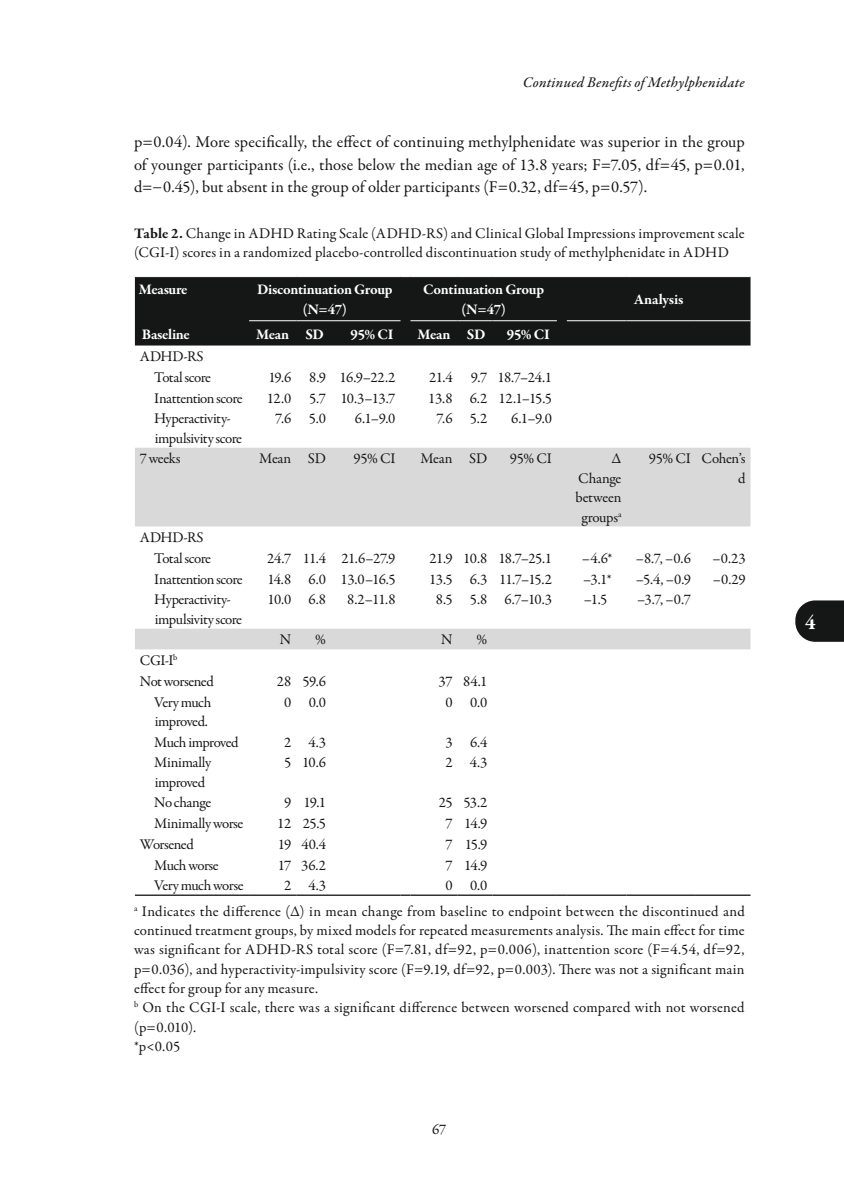
<style>
.page{position:relative;width:844px;height:1191px;background:#fff}
.page>*{position:absolute;margin:0;border:0;box-sizing:border-box;transform-origin:0 0}
.t1{font:700 21px "Garamond Premr Pro";color:#fff}
.t2{font:16.62px/22.8px "Garamond Premr Pro";color:#151616;text-align:justify}
.t3{font:14.88px/19.2px "Garamond Premr Pro";color:#151616}
.t4{font:700 14.88px/19.2px "Garamond Premr Pro";letter-spacing:-.015em;color:#fff;text-align:center}
.t5{font:14.88px/20.7px "Garamond Premr Pro";letter-spacing:-.035em;color:#151616}
.t6{font:14.88px/19.2px "Garamond Premr Pro";letter-spacing:-.03em;color:#151616}
.t7{font:14.88px/19.2px "Garamond Premr Pro";letter-spacing:-.04em;color:#151616}
.t8{font:14.88px "Garamond Premr Pro Med It";letter-spacing:.015em;color:#151616}
.t9{font:14.88px/19.4px "Garamond Premr Pro";letter-spacing:-.025em;color:#151616}
.t10{font:14.88px/19.2px "Garamond Premr Pro";letter-spacing:-.02em;color:#151616;text-align:right}
.s1{font-weight:700}
</style>
<div class="page">
<div style="left:135px;top:277px;width:615px;height:68px;background:#151616"></div>
<svg style="left:135px;top:448px;width:615px;height:201px"></svg>
<hr style="left:249px;top:320px;width:47px;height:1px;background:#fff">
<hr style="left:296px;top:320px;width:35px;height:1px;background:#fff">
<hr style="left:331px;top:320px;width:69px;height:1px;background:#fff">
<hr style="left:410px;top:320px;width:47px;height:1px;background:#fff">
<hr style="left:457px;top:320px;width:35px;height:1px;background:#fff">
<hr style="left:492px;top:320px;width:64px;height:1px;background:#fff">
<hr style="left:566px;top:320px;width:60px;height:1px;background:#fff">
<hr style="left:626px;top:320px;width:69px;height:1px;background:#fff">
<hr style="left:695px;top:320px;width:55px;height:1px;background:#fff">
<hr style="left:135px;top:894px;width:114px;height:2px;background:#151616">
<hr style="left:249px;top:894px;width:47px;height:2px;background:#151616">
<hr style="left:296px;top:894px;width:35px;height:2px;background:#151616">
<hr style="left:331px;top:894px;width:69px;height:2px;background:#151616">
<svg style="left:400px;top:894px;width:10px;height:2px"></svg>
<hr style="left:410px;top:894px;width:47px;height:2px;background:#151616">
<hr style="left:457px;top:894px;width:35px;height:2px;background:#151616">
<hr style="left:492px;top:894px;width:64px;height:2px;background:#151616">
<svg style="left:556px;top:894px;width:10px;height:2px"></svg>
<hr style="left:566px;top:894px;width:60px;height:2px;background:#151616">
<hr style="left:626px;top:894px;width:69px;height:2px;background:#151616">
<hr style="left:695px;top:894px;width:55px;height:2px;background:#151616">
<svg style="left:795px;top:600px;width:48px;height:42px;background:#2e2e2e"></svg>
<p class="t8" style="left:523px;top:72px;width:223px">Continued Benefits of Methylphenidate</p>
<p class="t2" style="left:134px;top:131px;width:612px">p=0.04). More specifically, the effect of continuing methylphenidate was superior in the group of younger participants (i.e., those below the median age of 13.8 years; F=7.05, df=45, p=0.01, d=−0.45), but absent in the group of older participants (F=0.32, df=45, p=0.57).</p>
<p class="t3" style="left:134px;top:224px;width:612px"><span class="s1">Table 2.</span> Change in ADHD Rating Scale (ADHD-RS) and Clinical Global Impressions improvement scale (CGI-I) scores in a randomized placebo-controlled discontinuation study of methylphenidate in ADHD</p>
<p class="t4" style="left:139px;top:280px;width:50px">Measure</p>
<p class="t4" style="left:257px;top:280px;width:137px">Discontinuation Group (N=47)</p>
<p class="t4" style="left:423px;top:280px;width:122px">Continuation Group (N=47)</p>
<p class="t4" style="left:633px;top:290px;width:51px">Analysis</p>
<p class="t4" style="left:142px;top:324px;width:49px">Baseline</p>
<p class="t4" style="left:256px;top:324px;width:69px">Mean SD</p>
<p class="t4" style="left:350px;top:324px;width:45px">95% CI</p>
<p class="t4" style="left:417px;top:324px;width:69px">Mean SD</p>
<p class="t4" style="left:506px;top:324px;width:45px">95% CI</p>
<p class="t5" style="left:154px;top:347px;width:58px;text-indent:-14px">ADHD-RS<br>Total score</p>
<p class="t3" style="left:268px;top:368px;width:129px">19.6 8.9 16.9–22.2</p>
<p class="t3" style="left:429px;top:368px;width:124px">21.4 9.7 18.7–24.1</p>
<p class="t5" style="left:154px;top:388px;width:90px">Inattention score</p>
<p class="t3" style="left:267px;top:389px;width:130px">12.0 5.7 10.3–13.7</p>
<p class="t3" style="left:428px;top:389px;width:125px">13.8 6.2 12.1–15.5</p>
<p class="t6" style="left:154px;top:409px;width:89px">Hyperactivity&shy;impulsivity score</p>
<p class="t3" style="left:275px;top:409px;width:52px">7.6 5.0</p>
<p class="t3" style="left:354px;top:409px;width:42px">6.1–9.0</p>
<p class="t3" style="left:436px;top:409px;width:52px">7.6 5.2</p>
<p class="t3" style="left:511px;top:409px;width:42px">6.1–9.0</p>
<p class="t3" style="left:140px;top:449px;width:42px">7 weeks</p>
<p class="t3" style="left:259px;top:449px;width:68px">Mean SD</p>
<p class="t3" style="left:353px;top:449px;width:44px">95% CI</p>
<p class="t3" style="left:420px;top:449px;width:68px">Mean SD</p>
<p class="t3" style="left:509px;top:449px;width:44px">95% CI</p>
<p class="t3" style="left:575px;top:449px;width:47px;text-align:right">∆<br>Change between groups<sup>a</sup></p>
<p class="t10" style="left:648px;top:449px;width:98px">95% CI Cohen’s d</p>
<p class="t5" style="left:154px;top:527px;width:58px;text-indent:-14px">ADHD-RS<br>Total score</p>
<p class="t3" style="left:267px;top:549px;width:130px">24.7 11.4 21.6–27.9</p>
<p class="t3" style="left:429px;top:549px;width:124px">21.9 10.8 18.7–25.1</p>
<p class="t3" style="left:581px;top:549px;width:32px">–4.6*</p>
<p class="t3" style="left:635px;top:549px;width:57px">–8.7, –0.6</p>
<p class="t3" style="left:712px;top:549px;width:35px">–0.23</p>
<p class="t5" style="left:154px;top:569px;width:90px">Inattention score</p>
<p class="t3" style="left:267px;top:570px;width:130px">14.8 6.0 13.0–16.5</p>
<p class="t3" style="left:429px;top:570px;width:124px">13.5 6.3 11.7–15.2</p>
<p class="t3" style="left:583px;top:570px;width:30px">–3.1*</p>
<p class="t3" style="left:635px;top:570px;width:57px">–5.4, –0.9</p>
<p class="t3" style="left:712px;top:570px;width:34px">–0.29</p>
<p class="t6" style="left:154px;top:590px;width:89px">Hyperactivity&shy;impulsivity score</p>
<p class="t3" style="left:267px;top:590px;width:60px">10.0 6.8</p>
<p class="t3" style="left:347px;top:590px;width:50px">8.2–11.8</p>
<p class="t3" style="left:436px;top:590px;width:118px">8.5 5.8 6.7–10.3</p>
<p class="t3" style="left:583px;top:590px;width:25px">–1.5</p>
<p class="t3" style="left:637px;top:590px;width:55px">–3.7, –0.7</p>
<p class="t3" style="left:280px;top:630px;width:13px">N</p>
<p class="t3" style="left:315px;top:630px;width:12px">%</p>
<p class="t3" style="left:441px;top:630px;width:13px">N</p>
<p class="t3" style="left:476px;top:630px;width:12px">%</p>
<p class="t5" style="left:140px;top:650px;width:75px">CGI-I<sup>b<br></sup>Not worsened</p>
<p class="t3" style="left:277px;top:672px;width:51px">28 59.6</p>
<p class="t3" style="left:438px;top:672px;width:50px">37 84.1</p>
<p class="t7" style="left:154px;top:692px;width:59px">Very much improved.</p>
<p class="t3" style="left:284px;top:692px;width:43px">0 0.0</p>
<p class="t3" style="left:445px;top:692px;width:43px">0 0.0</p>
<p class="t7" style="left:154px;top:732px;width:86px">Much improved</p>
<p class="t3" style="left:284px;top:732px;width:43px">2 4.3</p>
<p class="t3" style="left:445px;top:732px;width:43px">3 6.4</p>
<p class="t9" style="left:154px;top:753px;width:59px">Minimally improved</p>
<p class="t3" style="left:284px;top:753px;width:43px">5 10.6</p>
<p class="t3" style="left:445px;top:753px;width:43px">2 4.3</p>
<p class="t6" style="left:154px;top:793px;width:58px">No change</p>
<p class="t3" style="left:284px;top:793px;width:43px">9 19.1</p>
<p class="t3" style="left:438px;top:793px;width:50px">25 53.2</p>
<p class="t9" style="left:154px;top:814px;width:91px">Minimally worse</p>
<p class="t3" style="left:277px;top:814px;width:50px">12 25.5</p>
<p class="t3" style="left:445px;top:814px;width:43px">7 14.9</p>
<p class="t5" style="left:140px;top:834px;width:55px">Worsened</p>
<p class="t3" style="left:278px;top:835px;width:50px">19 40.4</p>
<p class="t3" style="left:445px;top:835px;width:43px">7 15.9</p>
<p class="t7" style="left:154px;top:855px;width:66px">Much worse</p>
<p class="t3" style="left:278px;top:855px;width:50px">17 36.2</p>
<p class="t3" style="left:445px;top:855px;width:43px">7 14.9</p>
<p class="t7" style="left:154px;top:876px;width:91px">Very much worse</p>
<p class="t3" style="left:284px;top:876px;width:43px">2 4.3</p>
<p class="t3" style="left:134px;top:873px;width:612px;line-height:25.4px;text-indent:311px">0 0.0<br><sup>a</sup> Indicates the difference (∆) in mean change from baseline to endpoint between the discontinued and</p>
<p class="t3" style="left:134px;top:921px;width:612px">continued treatment groups, by mixed models for repeated measurements analysis. The main effect for time was significant for ADHD-RS total score (F=7.81, df=92, p=0.006), inattention score (F=4.54, df=92, p=0.036), and hyperactivity-impulsivity score (F=9.19, df=92, p=0.003). There was not a significant main effect for group for any measure.<br><sup>b</sup> On the CGI-I scale, there was a significant difference between worsened compared with not worsened (p=0.010).<br>*p&lt;0.05</p>
<p class="t3" style="left:432px;top:1120px;width:16px">67</p>
<h1 class="t1" style="left:805px;top:609px;width:12px">4</h1>
</div>
